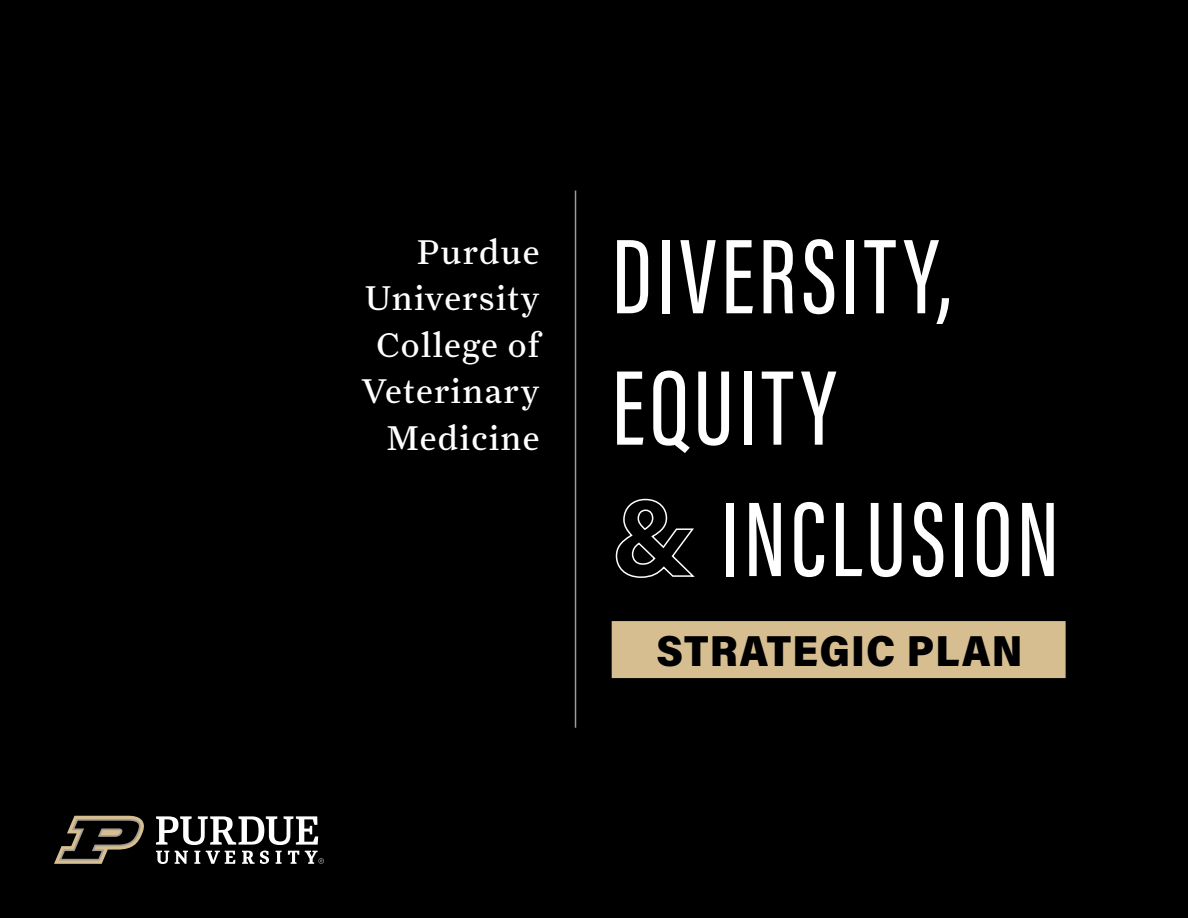
<style>
.page{position:relative;width:1188px;height:918px;background:#000}
.page>*{position:absolute;margin:0;border:0;box-sizing:border-box;transform-origin:0 0}
.t1{font:500 109.5px/131.4px "Acumin Pro Extra Cond";letter-spacing:.04em;color:#fff}
.t2{font:900 43.5px "Acumin Pro Semi Cond";letter-spacing:.025em;color:#000}
.t3{font:34.5px/46.5px "Farnham Text";letter-spacing:.05em;color:#fff;text-align:right}
</style>
<div class="page">
<svg style="left:156px;top:851px;width:13px;height:13px"></svg>
<svg style="left:175px;top:851px;width:13px;height:13px"></svg>
<svg style="left:194px;top:851px;width:6px;height:13px"></svg>
<svg style="left:276px;top:851px;width:6px;height:13px"></svg>
<svg style="left:206px;top:851px;width:29px;height:13px"></svg>
<svg style="left:242px;top:851px;width:27px;height:13px"></svg>
<svg style="left:288px;top:851px;width:11px;height:13px"></svg>
<svg style="left:156px;top:816px;width:162px;height:29px"></svg>
<svg style="left:54px;top:816px;width:90px;height:48px"></svg>
<svg style="left:305px;top:851px;width:19px;height:13px"></svg>
<div style="left:612px;top:621px;width:454px;height:57px;background:#d6be91"></div>
<svg style="left:615px;top:498px;width:80px;height:80px"></svg>
<hr style="left:575px;top:191px;width:1px;height:537px;background:#a19c97">
<p class="t3" style="left:361px;top:228px;width:180px">Purdue<br>University<br>College of<br>Veterinary<br>Medicine</p>
<h1 class="t1" style="left:612px;top:211px;width:341px">DIVERSITY,<br>EQUITY</h1>
<h1 class="t1" style="left:721px;top:473px;width:340px">INCLUSION</h1>
<p class="t2" style="left:656px;top:620px;width:368px">STRATEGIC PLAN</p>
</div>
